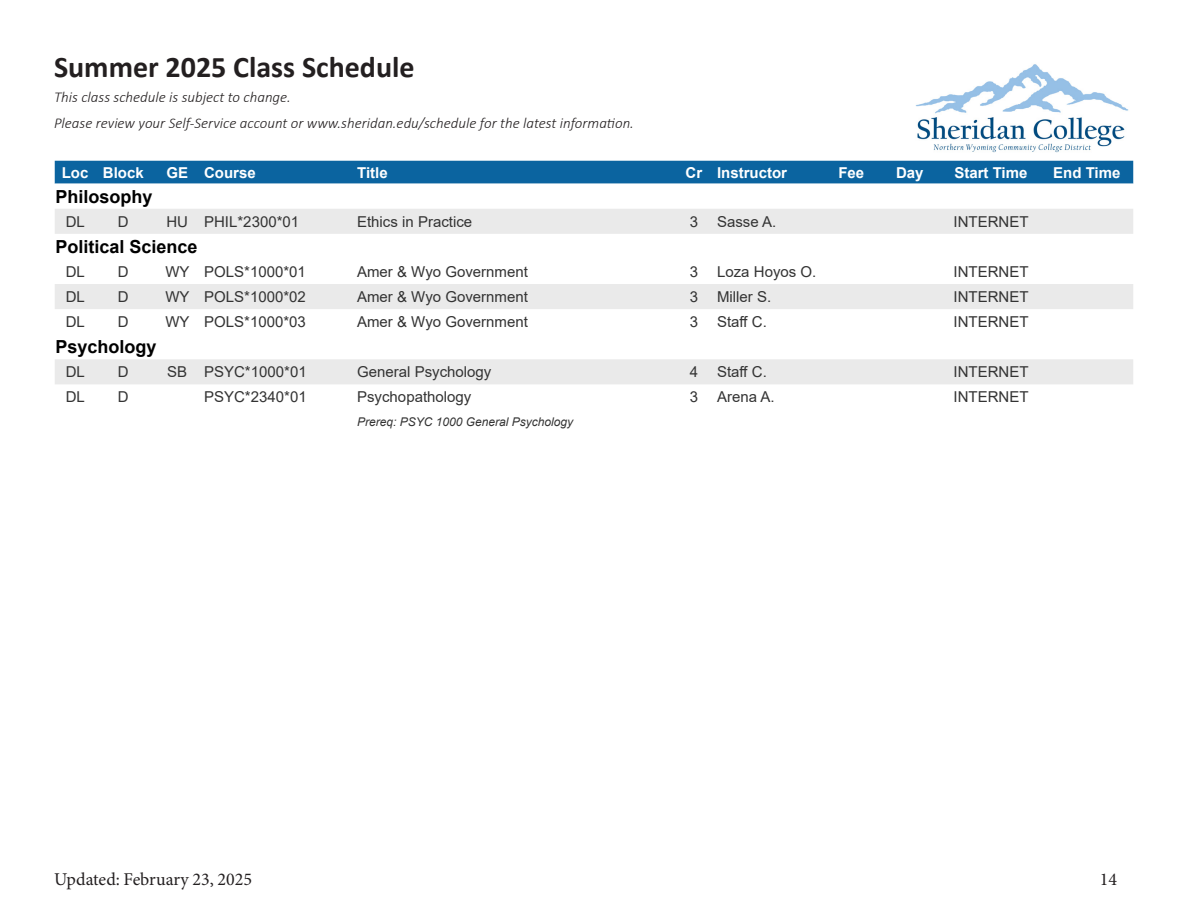
<style>
.page{position:relative;width:1188px;height:918px;background:#fff}
.page>*{position:absolute;margin:0;border:0;box-sizing:border-box;transform-origin:0 0}
.t1{font:700 30px "Calibri";color:#231f20}
.t2{font:700 18px "Arial";color:#000}
.t3{font:18px "Minion Pro";color:#231f20}
.t4{font:15px "Arial";color:#333}
.t5{font:italic 300 15px/25.5px "Calibri";color:#231f20}
.t6{font:700 15px "Arial";color:#fff}
.t7{font:italic 12px "Arial";color:#333}
</style>
<div class="page">
<img style="left:911px;top:64px;width:223px;height:97px">
<div style="left:55px;top:161px;width:1078px;height:23px;background:#0b64a0"></div>
<svg style="left:55px;top:209px;width:1078px;height:175px"></svg>
<h1 class="t1" style="left:54px;top:45px;width:362px">Summer 2025 Class Schedule</h1>
<p class="t5" style="left:54px;top:84px;width:581px">This class schedule is subject to change.<br>Please review your Self-Service account or www.sheridan.edu/schedule for the latest information.</p>
<p class="t6" style="left:62px;top:162px;width:28px">Loc</p>
<p class="t6" style="left:103px;top:162px;width:42px">Block</p>
<p class="t6" style="left:166px;top:162px;width:23px">GE</p>
<p class="t6" style="left:204px;top:162px;width:53px">Course</p>
<p class="t6" style="left:357px;top:162px;width:32px">Title</p>
<p class="t6" style="left:686px;top:162px;width:18px">Cr</p>
<p class="t6" style="left:717px;top:162px;width:72px">Instructor</p>
<p class="t6" style="left:838px;top:162px;width:27px">Fee</p>
<p class="t6" style="left:896px;top:162px;width:29px">Day</p>
<p class="t6" style="left:954px;top:162px;width:75px">Start Time</p>
<p class="t6" style="left:1053px;top:162px;width:69px">End Time</p>
<p class="t2" style="left:56px;top:184px;width:99px">Philosophy</p>
<p class="t4" style="left:66px;top:211px;width:21px">DL</p>
<p class="t4" style="left:118px;top:211px;width:12px">D</p>
<p class="t4" style="left:166px;top:211px;width:23px">HU</p>
<p class="t4" style="left:204px;top:211px;width:97px">PHIL*2300*01</p>
<p class="t4" style="left:357px;top:211px;width:117px">Ethics in Practice</p>
<p class="t4" style="left:690px;top:211px;width:10px">3</p>
<p class="t4" style="left:717px;top:211px;width:61px">Sasse A.</p>
<p class="t4" style="left:954px;top:211px;width:76px">INTERNET</p>
<p class="t2" style="left:56px;top:234px;width:144px">Political Science</p>
<p class="t4" style="left:66px;top:261px;width:21px">DL</p>
<p class="t4" style="left:118px;top:261px;width:12px">D</p>
<p class="t4" style="left:165px;top:261px;width:26px">WY</p>
<p class="t4" style="left:204px;top:261px;width:103px">POLS*1000*01</p>
<p class="t4" style="left:357px;top:261px;width:172px">Amer &amp; Wyo Government</p>
<p class="t4" style="left:690px;top:261px;width:10px">3</p>
<p class="t4" style="left:717px;top:261px;width:101px">Loza Hoyos O.</p>
<p class="t4" style="left:954px;top:261px;width:76px">INTERNET</p>
<p class="t4" style="left:66px;top:286px;width:21px">DL</p>
<p class="t4" style="left:118px;top:286px;width:12px">D</p>
<p class="t4" style="left:165px;top:286px;width:26px">WY</p>
<p class="t4" style="left:204px;top:286px;width:103px">POLS*1000*02</p>
<p class="t4" style="left:357px;top:286px;width:172px">Amer &amp; Wyo Government</p>
<p class="t4" style="left:690px;top:286px;width:10px">3</p>
<p class="t4" style="left:717px;top:286px;width:56px">Miller S.</p>
<p class="t4" style="left:954px;top:286px;width:76px">INTERNET</p>
<p class="t4" style="left:66px;top:312px;width:21px">DL</p>
<p class="t4" style="left:118px;top:312px;width:12px">D</p>
<p class="t4" style="left:165px;top:312px;width:26px">WY</p>
<p class="t4" style="left:204px;top:312px;width:103px">POLS*1000*03</p>
<p class="t4" style="left:357px;top:312px;width:172px">Amer &amp; Wyo Government</p>
<p class="t4" style="left:690px;top:312px;width:10px">3</p>
<p class="t4" style="left:717px;top:312px;width:51px">Staff C.</p>
<p class="t4" style="left:954px;top:312px;width:76px">INTERNET</p>
<p class="t2" style="left:56px;top:334px;width:103px">Psychology</p>
<p class="t4" style="left:66px;top:362px;width:21px">DL</p>
<p class="t4" style="left:118px;top:362px;width:12px">D</p>
<p class="t4" style="left:167px;top:362px;width:22px">SB</p>
<p class="t4" style="left:204px;top:362px;width:104px">PSYC*1000*01</p>
<p class="t4" style="left:357px;top:362px;width:136px">General Psychology</p>
<p class="t4" style="left:690px;top:362px;width:10px">4</p>
<p class="t4" style="left:717px;top:362px;width:51px">Staff C.</p>
<p class="t4" style="left:954px;top:362px;width:76px">INTERNET</p>
<p class="t4" style="left:66px;top:387px;width:21px">DL</p>
<p class="t4" style="left:118px;top:387px;width:12px">D</p>
<p class="t4" style="left:204px;top:387px;width:104px">PSYC*2340*01</p>
<p class="t4" style="left:357px;top:387px;width:116px">Psychopathology</p>
<p class="t4" style="left:690px;top:387px;width:10px">3</p>
<p class="t4" style="left:717px;top:387px;width:59px">Arena A.</p>
<p class="t4" style="left:954px;top:387px;width:76px">INTERNET</p>
<p class="t7" style="left:357px;top:414px;width:218px">Prereq: PSYC 1000 General Psychology</p>
<p class="t3" style="left:54px;top:867px;width:199px">Updated: February 23, 2025</p>
<p class="t3" style="left:1100px;top:867px;width:19px">14</p>
</div>
